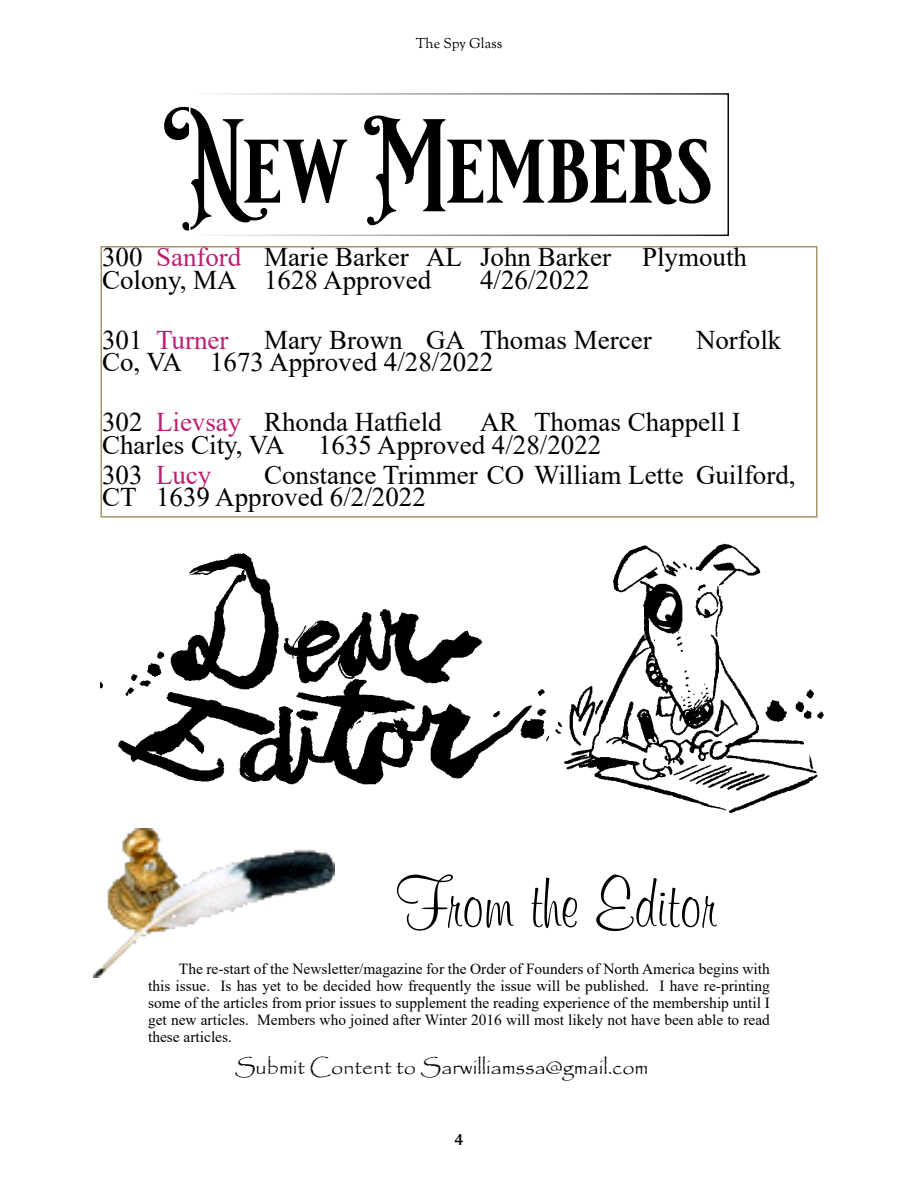
<style>
.page{position:relative;width:918px;height:1188px;background:#fff}
.page>*{position:absolute;margin:0;border:0;box-sizing:border-box;transform-origin:0 0}
.t1{font:90px "Royal Signage";color:#000}
.t2{font:73.95px "Murray Hill BT";color:#000}
.t3{font:27px/22.5px "Times New Roman";color:#000}
.t4{font:27px "Times New Roman";color:#bb1f71}
.t5{font:21.6px "Papyrus";color:#000}
.t6{font:600 16.95px "Source Serif Pro";color:#000}
.t7{font:15.45px/17px "Times New Roman";color:#000;text-align:justify}
.t8{font:14.1px "OFL Goudy St M";color:#000}
.s1{color:#bb1f71}
.s2{color:#000}
</style>
<div class="page">
<div style="left:189px;top:93px;width:540px;height:143px;border:2px solid #fff"></div>
<div style="left:100px;top:246px;width:718px;height:272px;border:2px solid #a79368"></div>
<img style="left:100px;top:543px;width:724px;height:271px">
<img style="left:93px;top:828px;width:241px;height:150px">
<p class="t8" style="left:416px;top:34px;width:88px">The Spy Glass</p>
<h1 class="t1" style="left:190px;top:95px;width:523px">New Members</h1>
<h3 class="t3" style="left:102px;top:245px;width:647px">300 <span class="s1">Sanford</span> Marie Barker AL John Barker Plymouth<br>Colony, MA 1628 Approved</h3>
<h3 class="t3" style="left:480px;top:268px;width:111px">4/26/2022</h3>
<h3 class="t4" style="left:102px;top:321px;width:128px"><span class="s2">301</span> Turner</h3>
<h3 class="t3" style="left:264px;top:328px;width:389px">Mary Brown GA Thomas Mercer</h3>
<h3 class="t3" style="left:696px;top:328px;width:87px">Norfolk</h3>
<h3 class="t3" style="left:102px;top:350px;width:393px">Co, VA 1673 Approved 4/28/2022</h3>
<h3 class="t3" style="left:102px;top:410px;width:341px">302 <span class="s1">Lievsay</span> Rhonda Hatfield</h3>
<h3 class="t3" style="left:102px;top:410px;width:640px;text-indent:378px">AR Thomas Chappell I<br>Charles City, VA 1635 Approved 4/28/2022</h3>
<h3 class="t4" style="left:102px;top:456px;width:111px"><span class="s2">303</span> Lucy</h3>
<h3 class="t3" style="left:102px;top:463px;width:695px;text-indent:162px">Constance Trimmer CO William Lette Guilford,<br>CT 1639 Approved 6/2/2022</h3>
<h2 class="t2" style="left:400px;top:860px;width:318px">From the Editor</h2>
<p class="t7" style="left:148px;top:960px;width:623px;text-indent:31px">The re-start of the Newsletter/magazine for the Order of Founders of North America begins with this issue. Is has yet to be decided how frequently the issue will be published. I have re-printing some of the articles from prior issues to supplement the reading experience of the membership until I get new articles. Members who joined after Winter 2016 will most likely not have been able to read these articles.</p>
<h3 class="t5" style="left:235px;top:1054px;width:415px">Submit Content to Sarwilliamssa@gmail.com</h3>
<p class="t6" style="left:455px;top:1128px;width:10px">4</p>
</div>
